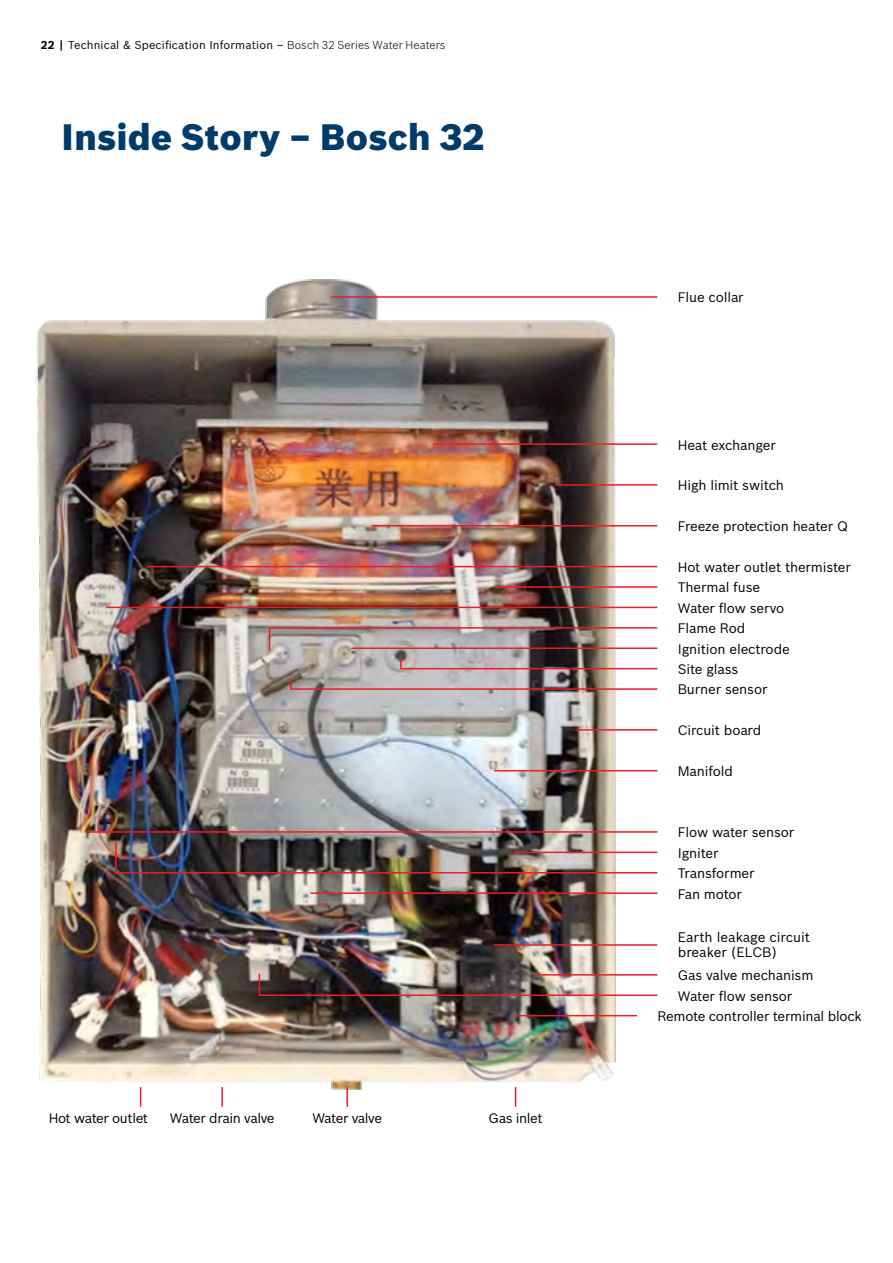
<style>
.page{position:relative;width:893px;height:1263px;background:#fff}
.page>*{position:absolute;margin:0;border:0;box-sizing:border-box;transform-origin:0 0}
.t1{font:900 36px "Bosch Sans";letter-spacing:.005em;color:#003b6a}
.t2{font:13.5px/20.4px "Bosch Sans";letter-spacing:-.01em;color:#000}
.t3{font:13.5px "Bosch Sans";letter-spacing:-.03em;color:#000}
.t4{font:13.5px "Bosch Sans";letter-spacing:-.035em;color:#000}
.t5{font:11.25px "Bosch Sans";letter-spacing:.01em;color:#000}
.s1{font-weight:700}
.s2{font-weight:300}
</style>
<div class="page">
<img style="left:36px;top:279px;width:594px;height:824px">
<hr style="left:331px;top:296px;width:326px;height:2px;background:#ed1d24">
<hr style="left:433px;top:443px;width:224px;height:2px;background:#ed1d24">
<hr style="left:555px;top:484px;width:102px;height:2px;background:#ed1d24">
<hr style="left:372px;top:525px;width:285px;height:1px;background:#ed1d24">
<hr style="left:494px;top:586px;width:163px;height:2px;background:#ed1d24">
<hr style="left:106px;top:607px;width:551px;height:1px;background:#ed1d24">
<hr style="left:147px;top:566px;width:510px;height:1px;background:#ed1d24">
<hr style="left:494px;top:770px;width:163px;height:1px;background:#ed1d24">
<img style="left:114px;top:841px;width:544px;height:33px">
<hr style="left:86px;top:831px;width:571px;height:2px;background:#ed1d24">
<hr style="left:310px;top:892px;width:347px;height:2px;background:#ed1d24">
<hr style="left:494px;top:944px;width:163px;height:2px;background:#ed1d24">
<img style="left:258px;top:972px;width:400px;height:25px">
<hr style="left:514px;top:1015px;width:123px;height:1px;background:#ed1d24">
<hr style="left:576px;top:729px;width:81px;height:2px;background:#ed1d24">
<svg style="left:268px;top:626px;width:390px;height:44px;background:#ad9898"></svg>
<svg style="left:289px;top:677px;width:369px;height:13px;background:#b79d9e"></svg>
<svg style="left:515px;top:1087px;width:1px;height:20px"></svg>
<hr style="left:221px;top:1087px;width:2px;height:20px;background:#ed1d24">
<hr style="left:346px;top:1087px;width:2px;height:20px;background:#ed1d24">
<svg style="left:140px;top:1087px;width:1px;height:20px"></svg>
<p class="t5" style="left:41px;top:38px;width:406px"><span class="s1">22 |</span> Technical &amp; Specification Information – <span class="s2">Bosch 32 Series Water Heaters</span></p>
<h1 class="t1" style="left:61px;top:115px;width:425px">Inside Story – Bosch 32</h1>
<p class="t3" style="left:49px;top:1110px;width:101px">Hot water outlet</p>
<p class="t3" style="left:170px;top:1110px;width:106px">Water drain valve</p>
<p class="t4" style="left:312px;top:1110px;width:71px">Water valve</p>
<p class="t3" style="left:489px;top:1110px;width:55px">Gas inlet</p>
<p class="t2" style="left:678px;top:287px;width:67px">Flue collar</p>
<p class="t2" style="left:678px;top:434px;width:100px">Heat exchanger</p>
<p class="t2" style="left:678px;top:475px;width:108px">High limit switch</p>
<p class="t2" style="left:678px;top:516px;width:172px">Freeze protection heater Q</p>
<p class="t2" style="left:678px;top:557px;width:175px">Hot water outlet thermister</p>
<p class="t2" style="left:678px;top:577px;width:108px">Thermal fuse<br>Water flow servo</p>
<p class="t2" style="left:678px;top:618px;width:69px">Flame Rod</p>
<p class="t2" style="left:678px;top:659px;width:91px">Site glass<br>Burner sensor</p>
<p class="t2" style="left:678px;top:638px;width:113px">Ignition electrode</p>
<p class="t2" style="left:678px;top:720px;width:85px">Circuit board</p>
<p class="t2" style="left:678px;top:761px;width:57px">Manifold</p>
<p class="t2" style="left:678px;top:822px;width:118px">Flow water sensor</p>
<p class="t2" style="left:678px;top:842px;width:78px">Igniter<br>Transformer</p>
<p class="t2" style="left:678px;top:883px;width:66px">Fan motor</p>
<p class="t2" style="left:678px;top:930px;width:134px;line-height:15px">Earth leakage circuit breaker (ELCB)</p>
<p class="t2" style="left:678px;top:965px;width:137px">Gas valve mechanism</p>
<p class="t2" style="left:678px;top:985px;width:116px">Water flow sensor</p>
<p class="t2" style="left:657px;top:1006px;width:206px">Remote controller terminal block</p>
</div>
